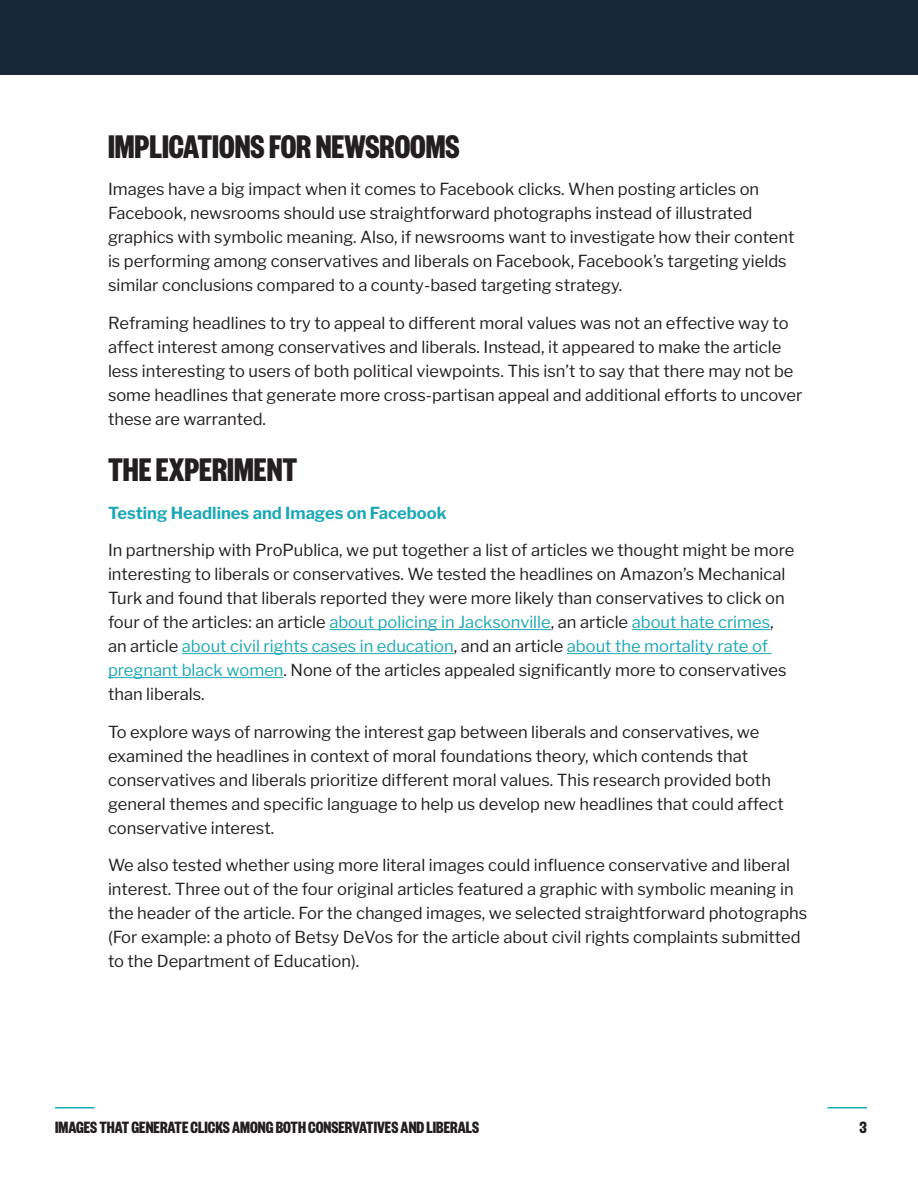
<style>
.page{position:relative;width:918px;height:1188px;background:#fff}
.page>*{position:absolute;margin:0;border:0;box-sizing:border-box;transform-origin:0 0}
.Subhead{font:700 36px "Founders Grotesk X Cond";color:#231f20}
.t1{font:700 18px "Founders Grotesk X Cond";color:#231f20}
.Body_Text{font:16.5px/24px "Libre Franklin";color:#231f20}
.Body_Text-2{font:700 16.5px "Libre Franklin";color:#1da8b6}
.s1{color:#1da8b6}
</style>
<div class="page">
<hr style="left:55px;top:1107px;width:40px;height:1px;background:#1da8b6">
<hr style="left:828px;top:1107px;width:39px;height:1px;background:#1da8b6">
<div style="left:0;top:0;width:918px;height:75px;background:#172938"></div>
<hr style="left:329px;top:629px;width:222px;height:1px;background:#1da8b6">
<hr style="left:632px;top:629px;width:138px;height:1px;background:#1da8b6">
<hr style="left:182px;top:653px;width:272px;height:1px;background:#1da8b6">
<hr style="left:567px;top:653px;width:205px;height:1px;background:#1da8b6">
<hr style="left:108px;top:677px;width:176px;height:1px;background:#1da8b6">
<p class="Subhead" style="left:108px;top:124px;width:353px">IMPLICATIONS FOR NEWSROOMS</p>
<p class="Body_Text" style="left:108px;top:177px;width:688px">Images have a big impact when it comes to Facebook clicks. When posting articles on Facebook, newsrooms should use straightforward photographs instead of illustrated graphics with symbolic meaning. Also, if newsrooms want to investigate how their content is performing among conservatives and liberals on Facebook, Facebook’s targeting yields similar conclusions compared to a county-based targeting strategy.</p>
<p class="Body_Text" style="left:108px;top:311px;width:696px">Reframing headlines to try to appeal to different moral values was not an effective way to affect interest among conservatives and liberals. Instead, it appeared to make the article less interesting to users of both political viewpoints. This isn’t to say that there may not be some headlines that generate more cross-partisan appeal and additional efforts to uncover these are warranted.</p>
<p class="Subhead" style="left:108px;top:447px;width:191px">THE EXPERIMENT</p>
<p class="Body_Text-2" style="left:108px;top:503px;width:340px">Testing Headlines and Images on Facebook</p>
<p class="Body_Text" style="left:108px;top:538px;width:688px">In partnership with ProPublica, we put together a list of articles we thought might be more interesting to liberals or conservatives. We tested the headlines on Amazon’s Mechanical Turk and found that liberals reported they were more likely than conservatives to click on four of the articles: an article <span class="s1">about policing in Jacksonville</span>, an article <span class="s1">about hate crimes</span>, an article <span class="s1">about civil rights cases in education</span>, and an article <span class="s1">about the mortality rate of pregnant black women</span>. None of the articles appealed significantly more to conservatives than liberals.</p>
<p class="Body_Text" style="left:108px;top:720px;width:677px">To explore ways of narrowing the interest gap between liberals and conservatives, we examined the headlines in context of moral foundations theory, which contends that conservatives and liberals prioritize different moral values. This research provided both general themes and specific language to help us develop new headlines that could affect conservative interest.</p>
<p class="Body_Text" style="left:108px;top:853px;width:701px">We also tested whether using more literal images could influence conservative and liberal interest. Three out of the four original articles featured a graphic with symbolic meaning in the header of the article. For the changed images, we selected straightforward photographs (For example: a photo of Betsy DeVos for the article about civil rights complaints submitted to the Department of Education).</p>
<p class="t1" style="left:55px;top:1116px;width:426px">IMAGES THAT GENERATE CLICKS AMONG BOTH CONSERVATIVES AND LIBERALS</p>
<p class="t1" style="left:860px;top:1116px;width:9px">3</p>
</div>
